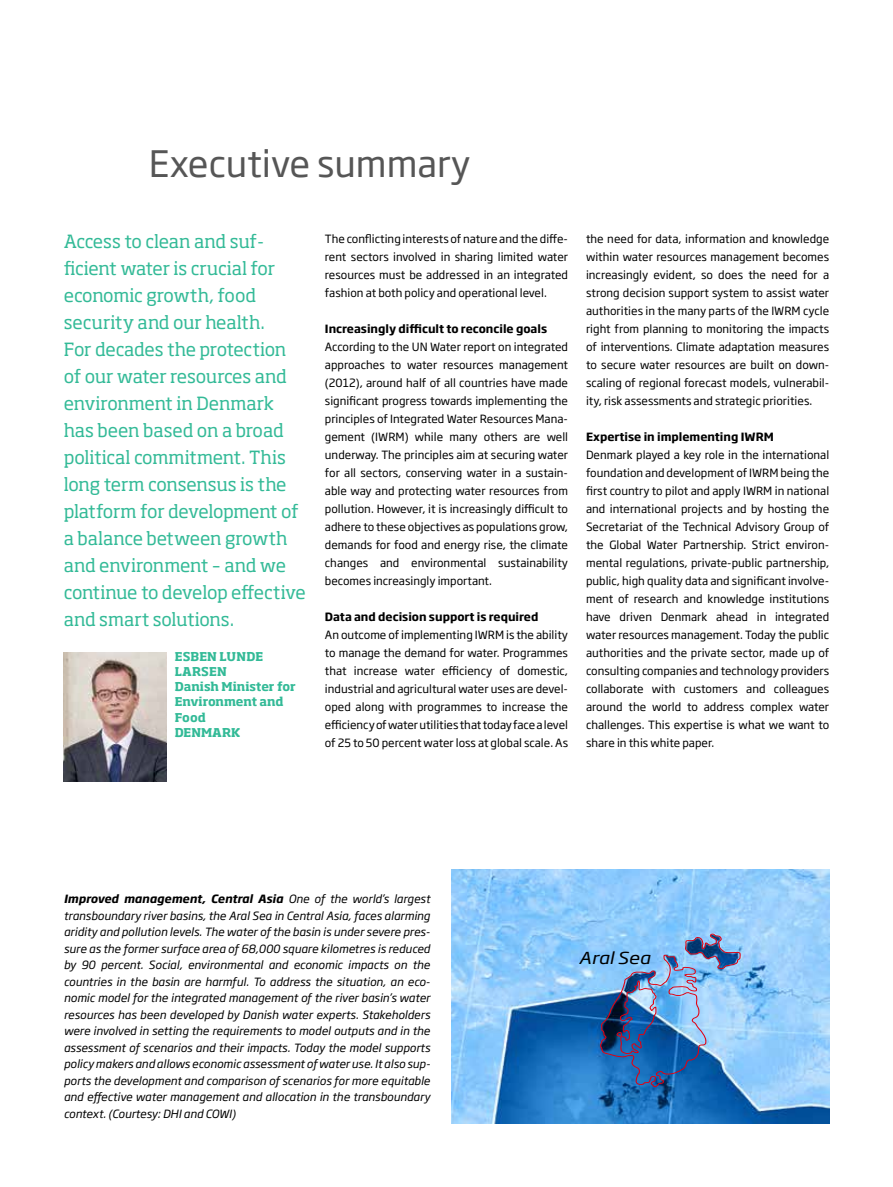
<style>
.page{position:relative;width:893px;height:1187px;background:#fff}
.page>*{position:absolute;margin:0;border:0;box-sizing:border-box;transform-origin:0 0}
.t1{font:36px "Soho Gothic Std";color:#565656}
.t2{font:18px/27px "Soho Pro";letter-spacing:-.015em;color:#33ba97}
.t3{font:italic 16.35px "Soho Gothic Std";color:#000;scale:1.15 1}
.t4{font:700 12px/15px "Soho Pro";color:#33ba97}
.t5{font:11.25px/18px "Soho Gothic Std";color:#000}
.t6{font:italic 11.25px/16.5px "Soho Gothic Std";color:#000;text-align:justify}
.t7{font:700 11.25px "Soho Gothic Std";color:#000}
.s1{font-weight:700}
</style>
<div class="page">
<img style="left:452px;top:869px;width:377px;height:254px">
<img style="left:600px;top:933px;width:141px;height:153px">
<img style="left:64px;top:652px;width:103px;height:129px">
<h1 class="t1" style="left:149px;top:141px;width:323px">Executive summary</h1>
<p class="t2" style="left:64px;top:227px;width:243px">Access to clean and suf&shy;ficient water is crucial for economic growth, food security and our health.<br>For decades the protection of our water resources and environment in Denmark has been based on a broad political commitment. This long term consensus is the platform for development of a balance between growth and environment – and we continue to develop effective and smart solutions.</p>
<p class="t4" style="left:175px;top:648px;width:123px">ESBEN LUNDE<br>LARSEN<br>Danish Minister for<br>Environment and<br>Food<br>DENMARK</p>
<p class="t5" style="left:325px;top:230px;width:245px">The conflicting interests of nature and the diffe&shy;rent sectors involved in sharing limited water resources must be addressed in an integrated fashion at both policy and operational level.</p>
<p class="t7" style="left:325px;top:321px;width:224px">Increasingly difficult to reconcile goals</p>
<p class="t5" style="left:325px;top:338px;width:245px">According to the UN Water report on integrated approaches to water resources management (2012), around half of all countries have made significant progress towards implementing the principles of Integrated Water Resources Mana&shy;gement (IWRM) while many others are well underway. The principles aim at securing water for all sectors, conserving water in a sustain&shy;able way and protecting water resources from pollution. However, it is increasingly difficult to adhere to these objectives as populations grow, demands for food and energy rise, the climate changes and environmental sustainability becomes increasingly important.</p>
<p class="t7" style="left:325px;top:609px;width:215px">Data and decision support is required</p>
<p class="t5" style="left:325px;top:626px;width:245px">An outcome of implementing IWRM is the ability to manage the demand for water. Programmes that increase water efficiency of domestic, industrial and agricultural water uses are devel&shy;oped along with programmes to increase the efficiency of water utilities that today face a level of 25 to 50 percent water loss at global scale. As</p>
<p class="t5" style="left:586px;top:230px;width:245px">the need for data, information and knowledge within water resources management becomes increasingly evident, so does the need for a strong decision support system to assist water authorities in the many parts of the IWRM cycle right from planning to monitoring the impacts of interventions. Climate adaptation measures to secure water resources are built on down&shy;scaling of regional forecast models, vulnerabil&shy;ity, risk assessments and strategic priorities.</p>
<p class="t7" style="left:586px;top:429px;width:189px">Expertise in implementing IWRM</p>
<p class="t5" style="left:586px;top:446px;width:245px">Denmark played a key role in the international foundation and development of IWRM being the first country to pilot and apply IWRM in national and international projects and by hosting the Secretariat of the Technical Advisory Group of the Global Water Partnership. Strict environ&shy;mental regulations, private-public partnership, public, high quality data and significant involve&shy;ment of research and knowledge institutions have driven Denmark ahead in integrated water resources management. Today the public authorities and the private sector, made up of consulting companies and technology providers collaborate with customers and colleagues around the world to address complex water challenges. This expertise is what we want to share in this white paper.</p>
<p class="t6" style="left:64px;top:891px;width:368px"><span class="s1">Improved management, Central Asia</span> One of the world’s largest transboundary river basins, the Aral Sea in Central Asia, faces alarming aridity and pollution levels. The water of the basin is under severe pres&shy;sure as the former surface area of 68,000 square kilometres is reduced by 90 percent. Social, environmental and economic impacts on the countries in the basin are harmful. To address the situation, an eco&shy;nomic model for the integrated management of the river basin’s water resources has been developed by Danish water experts. Stakeholders were involved in setting the requirements to model outputs and in the assessment of scenarios and their impacts. Today the model supports policy makers and allows economic assessment of water use. It also sup&shy;ports the development and comparison of scenarios for more equitable and effective water management and allocation in the transboundary context. (Courtesy: DHI and COWI)</p>
<h3 class="t3" style="left:579px;top:947px;width:64px">Aral Sea</h3>
</div>
